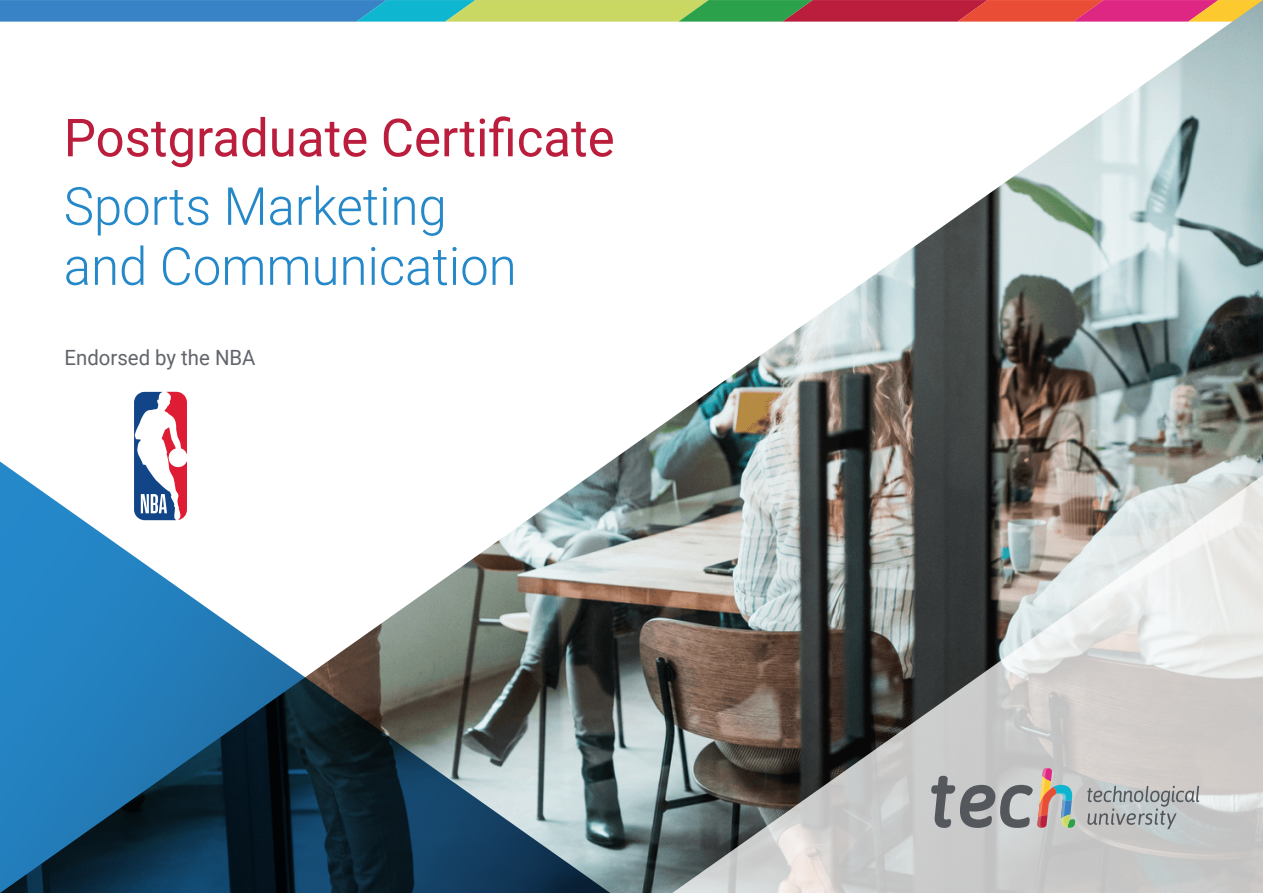
<style>
.page{position:relative;width:1263px;height:893px;background:#fff}
.page>*{position:absolute;margin:0;border:0;box-sizing:border-box;transform-origin:0 0}
.t1{font:300 52.5px/60px "Roboto";color:#2488c9}
.t2{font:52.5px "Roboto";color:#ba1e3c}
.t3{font:21px "Roboto";color:#61646a}
</style>
<div class="page">
<img style="left:0;top:0;width:1263px;height:893px">
<svg style="left:0;top:446px;width:640px;height:447px"></svg>
<svg style="left:642px;top:454px;width:621px;height:439px;background:#9e9e9b"></svg>
<svg style="left:931px;top:768px;width:144px;height:60px;background:#a7a5a5"></svg>
<svg style="left:1087px;top:786px;width:112px;height:43px;background:#afb3b4"></svg>
<svg style="left:134px;top:392px;width:53px;height:128px"></svg>
<p class="t2" style="left:64px;top:101px;width:552px">Postgraduate Certificate</p>
<p class="t1" style="left:64px;top:174px;width:454px">Sports Marketing and Communication</p>
<p class="t3" style="left:65px;top:342px;width:192px">Endorsed by the NBA</p>
</div>
